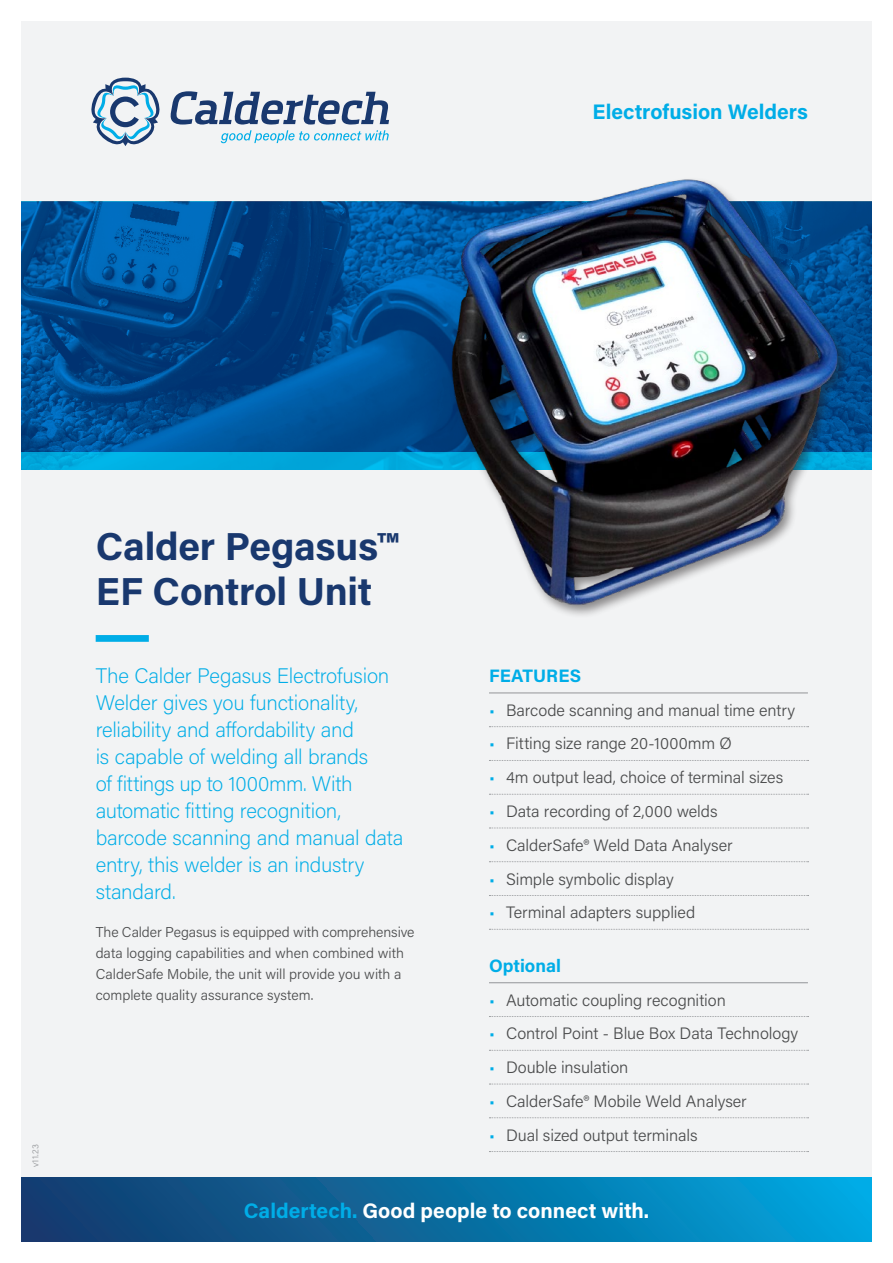
<style>
.page{position:relative;width:893px;height:1263px;background:#fff}
.page>*{position:absolute;margin:0;border:0;box-sizing:border-box;transform-origin:0 0}
.TITLES_26_30_12mm{font:700 39px/45px "Acumin Pro";letter-spacing:-.005em;color:#19386e}
.INTRO_COPY_14_18_4mm{font:200 21px/27px "Acumin Pro";letter-spacing:-.01em;color:#00ade7}
.t1{font:700 21px "Acumin Pro";color:#fff}
.CATEGORY_14_Auto{font:700 21px "Acumin Pro";color:#00ade7}
.SUB_TITLES_12_Auto_4_5_3mm_0_5pt_Ruler{font:700 18px "Acumin Pro";color:#00ade7}
.BULLETS_11_14_3mm_0_5pt_Ruler{font:300 16.5px "Acumin Pro";letter-spacing:-.005em;color:#4b4c4d}
.BODY_9_5_14_3mm{font:300 14.25px/21px "Acumin Pro";color:#4b4c4d}
.t2{font:300 9px "Acumin Pro";color:#939598}
.s1{color:#00ade7}
</style>
<div class="page">
<div style="left:21px;top:21px;width:851px;height:1221px;background:#f2f3f4"></div>
<div style="left:21px;top:1178px;width:851px;height:64px;background:linear-gradient(to right,#153668,#00a6de)"></div>
<svg style="left:91px;top:78px;width:69px;height:68px"></svg>
<svg style="left:170px;top:91px;width:219px;height:52px"></svg>
<img style="left:21px;top:202px;width:851px;height:251px">
<svg style="left:21px;top:453px;width:851px;height:17px;background:#00aade"></svg>
<div style="left:96px;top:635px;width:53px;height:7px;background:#00ade7"></div>
<hr style="left:489px;top:692px;width:319px;height:1px;background:#939598">
<svg style="left:489px;top:726px;width:319px;height:1px"></svg>
<svg style="left:489px;top:760px;width:319px;height:1px"></svg>
<svg style="left:489px;top:794px;width:319px;height:1px"></svg>
<svg style="left:489px;top:828px;width:319px;height:1px"></svg>
<svg style="left:489px;top:861px;width:319px;height:1px"></svg>
<svg style="left:489px;top:895px;width:319px;height:1px"></svg>
<svg style="left:489px;top:929px;width:319px;height:1px"></svg>
<hr style="left:489px;top:982px;width:319px;height:1px;background:#939598">
<svg style="left:489px;top:1016px;width:319px;height:1px"></svg>
<svg style="left:489px;top:1050px;width:319px;height:1px"></svg>
<svg style="left:489px;top:1084px;width:319px;height:1px"></svg>
<svg style="left:489px;top:1117px;width:319px;height:1px"></svg>
<svg style="left:489px;top:1151px;width:319px;height:1px"></svg>
<img style="left:400px;top:179px;width:446px;height:436px">
<p class="CATEGORY_14_Auto" style="left:593px;top:97px;width:217px">Electrofusion Welders</p>
<p class="t2" style="left:29px;top:1167px;width:25px;rotate:-90deg">v11.23</p>
<p class="TITLES_26_30_12mm" style="left:96px;top:522px;width:303px">Calder Pegasus™<br>EF Control Unit</p>
<p class="INTRO_COPY_14_18_4mm" style="left:96px;top:662px;width:309px">The Calder Pegasus Electrofusion<br>Welder gives you functionality, reliability and affordability and<br>is capable of welding all brands<br>of fittings up to 1000mm. With automatic fitting recognition, barcode scanning and manual data entry, this welder is an industry standard.</p>
<p class="BODY_9_5_14_3mm" style="left:96px;top:921px;width:320px">The Calder Pegasus is equipped with comprehensive data logging capabilities and when combined with CalderSafe Mobile, the unit will provide you with a complete quality assurance system.</p>
<p class="SUB_TITLES_12_Auto_4_5_3mm_0_5pt_Ruler" style="left:489px;top:663px;width:94px">FEATURES</p>
<p class="BULLETS_11_14_3mm_0_5pt_Ruler" style="left:489px;top:698px;width:308px"><span class="s1">•</span> Barcode scanning and manual time entry</p>
<p class="BULLETS_11_14_3mm_0_5pt_Ruler" style="left:489px;top:732px;width:244px"><span class="s1">•</span> Fitting size range 20-1000mm Ø</p>
<p class="BULLETS_11_14_3mm_0_5pt_Ruler" style="left:489px;top:766px;width:296px"><span class="s1">•</span> 4m output lead, choice of terminal sizes</p>
<p class="BULLETS_11_14_3mm_0_5pt_Ruler" style="left:489px;top:800px;width:230px"><span class="s1">•</span> Data recording of 2,000 welds</p>
<p class="BULLETS_11_14_3mm_0_5pt_Ruler" style="left:489px;top:834px;width:245px"><span class="s1">•</span> CalderSafe® Weld Data Analyser</p>
<p class="BULLETS_11_14_3mm_0_5pt_Ruler" style="left:489px;top:867px;width:186px"><span class="s1">•</span> Simple symbolic display</p>
<p class="BULLETS_11_14_3mm_0_5pt_Ruler" style="left:489px;top:901px;width:208px"><span class="s1">•</span> Terminal adapters supplied</p>
<p class="SUB_TITLES_12_Auto_4_5_3mm_0_5pt_Ruler" style="left:489px;top:953px;width:73px">Optional</p>
<p class="BULLETS_11_14_3mm_0_5pt_Ruler" style="left:489px;top:988px;width:238px"><span class="s1">•</span> Automatic coupling recognition</p>
<p class="BULLETS_11_14_3mm_0_5pt_Ruler" style="left:489px;top:1022px;width:311px"><span class="s1">•</span> Control Point - Blue Box Data Technology</p>
<p class="BULLETS_11_14_3mm_0_5pt_Ruler" style="left:489px;top:1056px;width:141px"><span class="s1">•</span> Double insulation</p>
<p class="BULLETS_11_14_3mm_0_5pt_Ruler" style="left:489px;top:1090px;width:259px"><span class="s1">•</span> CalderSafe® Mobile Weld Analyser</p>
<p class="BULLETS_11_14_3mm_0_5pt_Ruler" style="left:489px;top:1123px;width:210px"><span class="s1">•</span> Dual sized output terminals</p>
<p class="t1" style="left:244px;top:1195px;width:407px"><span class="s1">Caldertech.</span> Good people to connect with.</p>
</div>
